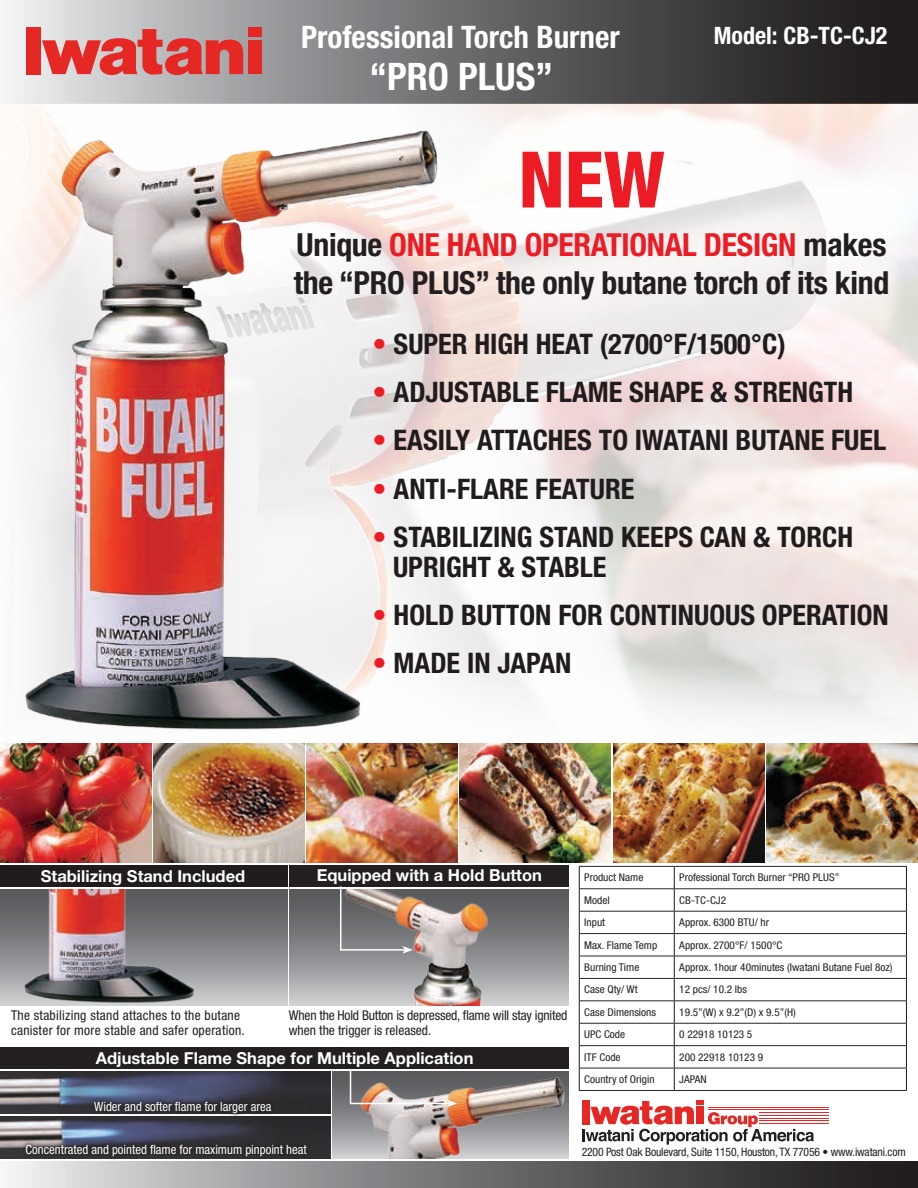
<style>
.page{position:relative;width:918px;height:1188px;background:#fff}
.page>*{position:absolute;margin:0;border:0;box-sizing:border-box;transform-origin:0 0}
.t1{font:800 condensed 78.15px "Helvetica Neue LT Std";color:#ed1c24}
.t2{font:700 condensed 37.95px "Helvetica Neue LT Std";color:#fff}
.t3{font:700 condensed 31.8px/38.4px "Helvetica Neue LT Std";letter-spacing:-.01em;color:#231f20}
.t4{font:700 condensed 31.05px "Helvetica Neue LT Std";color:#fff}
.t5{font:700 condensed 28.35px/29.7px "Helvetica Neue LT Std";color:#201c1d}
.t6{font:700 condensed 24px "Helvetica Neue LT Std";color:#fff}
.t7{font:700 16.5px "Helvetica Neue LT Std";color:#fff}
.t8{font:condensed 13.5px/15px "Helvetica Neue LT Std";letter-spacing:.02em;color:#231f20}
.t9{font:condensed 13.5px/15px "Helvetica Neue LT Std";letter-spacing:-.015em;color:#231f20}
.t10{font:condensed 12.75px "Helvetica Neue LT Std";color:#fff}
.t11{font:condensed 11.7px "Helvetica Neue LT Std";letter-spacing:-.015em;color:#231f20}
.t12{font:condensed 10.65px "Helvetica Neue LT Std";color:#231f20;scale:1.06 1}
.s1{color:#ed1c24}
</style>
<div class="page">
<svg style="left:6px;top:0;width:912px;height:104px;background:#666567"></svg>
<svg style="left:6px;top:1161px;width:912px;height:27px;background:#787879"></svg>
<img style="left:151px;top:104px;width:767px;height:667px">
<img style="left:766px;top:744px;width:152px;height:119px">
<img style="left:613px;top:744px;width:151px;height:118px">
<img style="left:0;top:762px;width:151px;height:100px">
<img style="left:460px;top:744px;width:151px;height:118px">
<img style="left:306px;top:762px;width:152px;height:100px">
<img style="left:153px;top:762px;width:151px;height:100px">
<img style="left:0;top:889px;width:288px;height:116px">
<img style="left:333px;top:1071px;width:236px;height:87px">
<img style="left:0;top:1116px;width:331px;height:42px">
<img style="left:0;top:1072px;width:331px;height:42px">
<svg style="left:289px;top:889px;width:280px;height:116px;background:#979494"></svg>
<div style="left:27px;top:27px;width:14px;height:47px;background:#e62825"></div>
<div style="left:248px;top:40px;width:14px;height:34px;background:#e62825"></div>
<div style="left:248px;top:27px;width:14px;height:10px;background:#e62825"></div>
<svg style="left:42px;top:29px;width:201px;height:46px;background:#d66c6b"></svg>
<hr style="left:708px;top:1107px;width:121px;height:1px;background:#e62825">
<hr style="left:759px;top:1118px;width:70px;height:1px;background:#e62825">
<hr style="left:759px;top:1120px;width:70px;height:1px;background:#e62825">
<hr style="left:759px;top:1112px;width:70px;height:1px;background:#e62825">
<hr style="left:708px;top:1110px;width:121px;height:1px;background:#e62825">
<hr style="left:759px;top:1115px;width:70px;height:1px;background:#e62825">
<hr style="left:759px;top:1123px;width:70px;height:1px;background:#e62825">
<div style="left:583px;top:1100px;width:7px;height:24px;background:#e62825"></div>
<div style="left:696px;top:1100px;width:8px;height:5px;background:#e62825"></div>
<svg style="left:583px;top:1101px;width:231px;height:44px"></svg>
<hr style="left:579px;top:866px;width:95px;height:1px;background:#231f20">
<hr style="left:674px;top:866px;width:233px;height:1px;background:#231f20">
<hr style="left:579px;top:888px;width:95px;height:1px;background:#231f20">
<hr style="left:674px;top:888px;width:233px;height:1px;background:#231f20">
<hr style="left:579px;top:911px;width:95px;height:1px;background:#231f20">
<hr style="left:674px;top:911px;width:233px;height:1px;background:#231f20">
<hr style="left:579px;top:933px;width:95px;height:1px;background:#231f20">
<hr style="left:674px;top:933px;width:233px;height:1px;background:#231f20">
<hr style="left:579px;top:956px;width:95px;height:1px;background:#231f20">
<hr style="left:674px;top:956px;width:233px;height:1px;background:#231f20">
<hr style="left:579px;top:978px;width:95px;height:1px;background:#231f20">
<hr style="left:674px;top:978px;width:233px;height:1px;background:#231f20">
<hr style="left:579px;top:1001px;width:95px;height:1px;background:#231f20">
<hr style="left:674px;top:1001px;width:233px;height:1px;background:#231f20">
<hr style="left:579px;top:1023px;width:95px;height:1px;background:#231f20">
<hr style="left:674px;top:1023px;width:233px;height:1px;background:#231f20">
<hr style="left:579px;top:1045px;width:95px;height:1px;background:#231f20">
<hr style="left:674px;top:1045px;width:233px;height:1px;background:#231f20">
<hr style="left:579px;top:1068px;width:95px;height:1px;background:#231f20">
<svg style="left:579px;top:867px;width:1px;height:223px"></svg>
<hr style="left:674px;top:1068px;width:233px;height:1px;background:#231f20">
<svg style="left:674px;top:867px;width:1px;height:223px"></svg>
<svg style="left:906px;top:867px;width:1px;height:223px"></svg>
<hr style="left:579px;top:1090px;width:95px;height:1px;background:#231f20">
<hr style="left:674px;top:1090px;width:233px;height:1px;background:#231f20">
<img style="left:0;top:91px;width:462px;height:671px">
<div style="left:0;top:1047px;width:568px;height:22px;background:#231f20"></div>
<div style="left:289px;top:865px;width:280px;height:22px;background:#231f20"></div>
<div style="left:0;top:865px;width:288px;height:22px;background:#201c1d"></div>
<svg style="left:21px;top:1139px;width:291px;height:21px;background:#3e3c41"></svg>
<svg style="left:89px;top:1097px;width:187px;height:22px;background:#43424a"></svg>
<svg style="left:339px;top:886px;width:74px;height:68px;background:#908783"></svg>
<svg style="left:349px;top:1071px;width:108px;height:36px;background:#8e8580"></svg>
<h3 class="t4" style="left:301px;top:18px;width:320px">Professional Torch Burner</h3>
<h2 class="t2" style="left:369px;top:54px;width:185px">“PRO PLUS”</h2>
<h3 class="t6" style="left:714px;top:21px;width:175px">Model: CB-TC-CJ2</h3>
<h1 class="t1" style="left:519px;top:131px;width:148px">NEW</h1>
<h3 class="t3" style="left:294px;top:225px;width:597px">Unique <span class="s1">ONE HAND OPERATIONAL DESIGN</span> makes the “PRO PLUS” the only butane torch of its kind</h3>
<h3 class="t5" style="left:373px;top:328px;width:415px"><span class="s1">•</span> SUPER HIGH HEAT (2700°F/1500°C)</h3>
<h3 class="t5" style="left:373px;top:377px;width:482px"><span class="s1">•</span> ADJUSTABLE FLAME SHAPE &amp; STRENGTH</h3>
<h3 class="t5" style="left:373px;top:425px;width:515px"><span class="s1">•</span> EASILY ATTACHES TO IWATANI BUTANE FUEL</h3>
<h3 class="t5" style="left:373px;top:473px;width:263px"><span class="s1">•</span> ANTI-FLARE FEATURE</h3>
<h3 class="t5" style="left:393px;top:522px;width:462px;text-indent:-20px"><span class="s1">•</span> STABILIZING STAND KEEPS CAN &amp; TORCH<br>UPRIGHT &amp; STABLE</h3>
<h3 class="t5" style="left:373px;top:600px;width:518px"><span class="s1">•</span> HOLD BUTTON FOR CONTINUOUS OPERATION</h3>
<h3 class="t5" style="left:373px;top:648px;width:200px"><span class="s1">•</span> MADE IN JAPAN</h3>
<h3 class="t7" style="left:41px;top:866px;width:206px">Stabilizing Stand Included</h3>
<h3 class="t7" style="left:317px;top:865px;width:227px">Equipped with a Hold Button</h3>
<p class="t8" style="left:11px;top:1007px;width:235px">The stabilizing stand attaches to the butane canister for more stable and safer operation.</p>
<p class="t9" style="left:289px;top:1007px;width:280px">When the Hold Button is depressed, flame will stay ignited when the trigger is released.</p>
<h3 class="t7" style="left:96px;top:1048px;width:379px">Adjustable Flame Shape for Multiple Application</h3>
<p class="t10" style="left:94px;top:1099px;width:179px">Wider and softer flame for larger area</p>
<p class="t10" style="left:26px;top:1142px;width:283px">Concentrated and pointed flame for maximum pinpoint heat</p>
<p class="t12" style="left:584px;top:871px;width:57px">Product Name</p>
<p class="t12" style="left:679px;top:871px;width:153px">Professional Torch Burner “PRO PLUS”</p>
<p class="t12" style="left:584px;top:894px;width:26px">Model</p>
<p class="t12" style="left:679px;top:894px;width:46px">CB-TC-CJ2</p>
<p class="t12" style="left:584px;top:916px;width:21px">Input</p>
<p class="t12" style="left:679px;top:916px;width:86px">Approx. 6300 BTU/ hr</p>
<p class="t12" style="left:584px;top:939px;width:70px">Max. Flame Temp</p>
<p class="t12" style="left:679px;top:939px;width:99px">Approx. 2700°F/ 1500°C</p>
<p class="t12" style="left:584px;top:961px;width:54px">Burning Time</p>
<p class="t12" style="left:679px;top:961px;width:203px">Approx. 1hour 40minutes (Iwatani Butane Fuel 8oz)</p>
<p class="t12" style="left:584px;top:983px;width:52px">Case Qty/ Wt</p>
<p class="t12" style="left:679px;top:983px;width:65px">12 pcs/ 10.2 lbs</p>
<p class="t12" style="left:584px;top:1006px;width:69px">Case Dimensions</p>
<p class="t12" style="left:679px;top:1006px;width:111px">19.5”(W) x 9.2”(D) x 9.5”(H)</p>
<p class="t12" style="left:584px;top:1028px;width:40px">UPC Code</p>
<p class="t12" style="left:679px;top:1028px;width:70px">0 22918 10123 5</p>
<p class="t12" style="left:584px;top:1051px;width:36px">ITF Code</p>
<p class="t12" style="left:679px;top:1051px;width:81px">200 22918 10123 9</p>
<p class="t12" style="left:584px;top:1073px;width:68px">Country of Origin</p>
<p class="t12" style="left:679px;top:1073px;width:27px">JAPAN</p>
<p class="t11" style="left:582px;top:1145px;width:325px">2200 Post Oak Boulevard, Suite 1150, Houston, TX 77056 • www.iwatani.com</p>
</div>
